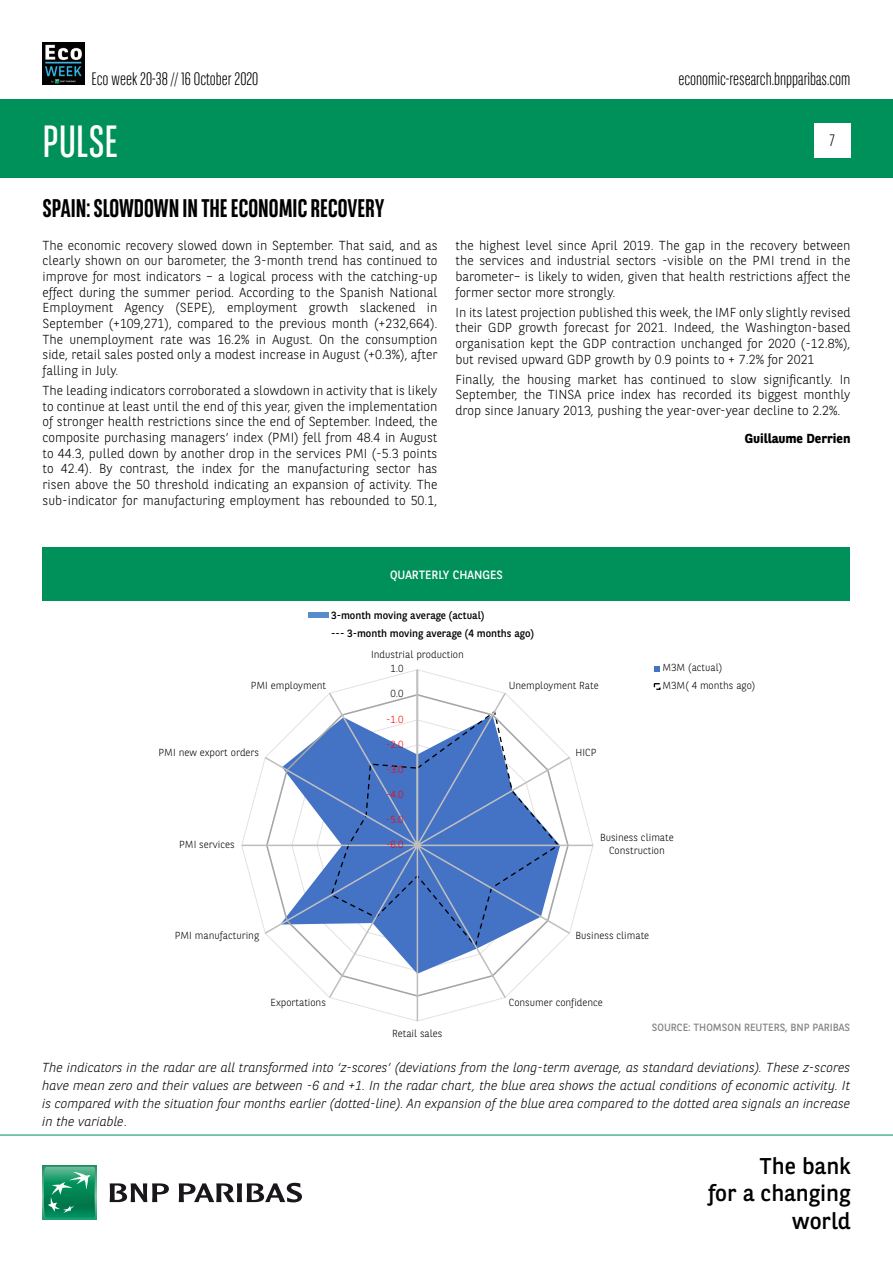
<style>
.page{position:relative;width:893px;height:1263px;background:#fff}
.page>*{position:absolute;margin:0;border:0;box-sizing:border-box;transform-origin:0 0}
.t1{font:45px "BNPP Sans Condensed";color:#fff}
.t2{font:700 25.5px "BNPP Sans Condensed";color:#000}
.t3{font:22.8px/27.3px "BNPP Sans";color:#000;text-align:right}
.t4{font:300 18px "BNPP Sans Condensed";color:#000}
.t5{font:300 16.5px "BNPP Sans Condensed";color:#000}
.t6{font:300 13.05px/15.6px "BNPP Sans";color:#000;text-align:justify}
.t7{font:italic 300 13.05px/18px "BNPP Sans";color:#000;text-align:justify}
.t8{font:700 13.05px "BNPP Sans";color:#000}
.t9{font:12px "BNPP Sans";color:#fff}
.t10{font:10.5px/18px "BNPP Sans";color:#000}
.t11{font:10.5px "BNPP Sans";color:#878787}
.t12{font:300 10.2px/12.3px "BNPP Sans";color:#000;text-align:center}
.t13{font:300 10.2px "BNPP Sans";color:#f00}
.s1{font-style:normal}
</style>
<div class="page">
<div style="left:1px;top:99px;width:892px;height:78px;background:#00915b"></div>
<svg style="left:43px;top:1166px;width:53px;height:53px"></svg>
<svg style="left:44px;top:1167px;width:51px;height:51px;background:#26996e"></svg>
<svg style="left:110px;top:1183px;width:59px;height:19px"></svg>
<svg style="left:179px;top:1183px;width:123px;height:19px"></svg>
<hr style="left:0;top:1135px;width:893px;height:1px;background:#00915b">
<div style="left:814px;top:123px;width:36px;height:34px;background:#fff"></div>
<img style="left:43px;top:43px;width:42px;height:42px">
<svg style="left:241px;top:669px;width:353px;height:353px"></svg>
<svg style="left:654px;top:666px;width:6px;height:6px"></svg>
<div style="left:654px;top:683px;width:7px;height:7px;border:1px dashed #000"></div>
<div style="left:43px;top:547px;width:807px;height:54px;background:#00915b"></div>
<div style="left:308px;top:612px;width:21px;height:6px;background:#568cc9"></div>
<h3 class="t4" style="left:91px;top:67px;width:168px">Eco week 20-38 // 16 October 2020</h3>
<h1 class="t1" style="left:43px;top:113px;width:77px">PULSE</h1>
<h2 class="t2" style="left:43px;top:193px;width:344px">SPAIN: SLOWDOWN IN THE ECONOMIC RECOVERY</h2>
<p class="t6" style="left:43px;top:237px;width:396px">The economic recovery slowed down in September. That said, and as clearly shown on our barometer, the 3-month trend has continued to improve for most indicators – a logical process with the catching-up effect during the summer period. According to the Spanish National Employment Agency (SEPE), employment growth slackened in September (+109,271), compared to the previous month (+232,664).<br>The unemployment rate was 16.2% in August. On the consumption side, retail sales posted only a modest increase in August (+0.3%), after falling in July.</p>
<p class="t6" style="left:43px;top:382px;width:396px">The leading indicators corroborated a slowdown in activity that is likely to continue at least until the end of this year, given the implementation of stronger health restrictions since the end of September. Indeed, the composite purchasing managers’ index (PMI) fell from 48.4 in August to 44.3, pulled down by another drop in the services PMI (-5.3 points to 42.4). By contrast, the index for the manufacturing sector has risen above the 50 threshold indicating an expansion of activity. The sub-indicator for manufacturing employment has rebounded to 50.1,</p>
<h3 class="t4" style="left:678px;top:67px;width:174px">economic-research.bnpparibas.com</h3>
<p class="t5" style="left:830px;top:130px;width:6px">7</p>
<p class="t6" style="left:455px;top:237px;width:396px">the highest level since April 2019. The gap in the recovery between the services and industrial sectors -visible on the PMI trend in the barometer– is likely to widen, given that health restrictions affect the former sector more strongly.</p>
<p class="t6" style="left:455px;top:304px;width:396px">In its latest projection published this week, the IMF only slightly revised their GDP growth forecast for 2021. Indeed, the Washington-based organisation kept the GDP contraction unchanged for 2020 (-12.8%), but revised upward GDP growth by 0.9 points to + 7.2% for 2021</p>
<p class="t6" style="left:455px;top:371px;width:396px">Finally, the housing market has continued to slow significantly. In September, the TINSA price index has recorded its biggest monthly drop since January 2013, pushing the year-over-year decline to 2.2%.</p>
<p class="t8" style="left:745px;top:430px;width:107px">Guillaume Derrien</p>
<p class="t9" style="left:390px;top:566px;width:114px">QUARTERLY CHANGES</p>
<p class="t10" style="left:331px;top:605px;width:204px">3-month moving average (actual)<br>--- 3-month moving average (4 months ago)</p>
<p class="t12" style="left:371px;top:648px;width:94px">Industrial production</p>
<p class="t12" style="left:251px;top:679px;width:77px">PMI employment</p>
<p class="t12" style="left:390px;top:662px;width:15px">1.0</p>
<p class="t12" style="left:390px;top:687px;width:15px">0.0</p>
<p class="t12" style="left:509px;top:679px;width:92px">Unemployment Rate</p>
<p class="t12" style="left:662px;top:658px;width:95px;line-height:17.4px;text-align:left">M3M (actual)<br>M3M( 4 months ago)</p>
<p class="t13" style="left:386px;top:712px;width:19px">-1.0</p>
<p class="t12" style="left:159px;top:746px;width:102px">PMI new export orders</p>
<p class="t13" style="left:386px;top:737px;width:19px">-2.0</p>
<p class="t12" style="left:576px;top:746px;width:23px">HICP</p>
<p class="t13" style="left:386px;top:762px;width:19px">-3.0</p>
<p class="t13" style="left:386px;top:787px;width:19px">-4.0</p>
<p class="t13" style="left:386px;top:812px;width:19px">-5.0</p>
<p class="t12" style="left:179px;top:837px;width:57px">PMI services</p>
<p class="t13" style="left:386px;top:837px;width:19px">-6.0</p>
<p class="t12" style="left:600px;top:831px;width:75px">Business climate<br>Construction</p>
<p class="t12" style="left:175px;top:929px;width:86px">PMI manufacturing</p>
<p class="t12" style="left:576px;top:929px;width:75px">Business climate</p>
<p class="t12" style="left:271px;top:995px;width:57px">Exportations</p>
<p class="t12" style="left:509px;top:995px;width:96px">Consumer confidence</p>
<p class="t11" style="left:652px;top:1020px;width:200px">SOURCE: THOMSON REUTERS, BNP PARIBAS</p>
<p class="t7" style="left:42px;top:1057px;width:809px">The indicators in the radar are all transformed into ‘z-scores’ (deviations from the long-term average, as standard deviations). These z-scores have mean zero and their values are between -6 and +1. In the radar chart, the blue area shows the actual conditions of economic activity. It is compared with the situation four months earlier (dotted-line). An expansion of the blue area compared to the dotted area signals an increase in the variable<span class="s1">.</span></p>
<p class="t12" style="left:392px;top:1027px;width:52px">Retail sales</p>
<h3 class="t3" style="left:708px;top:1151px;width:144px">The bank<br>for a changing world</h3>
</div>
